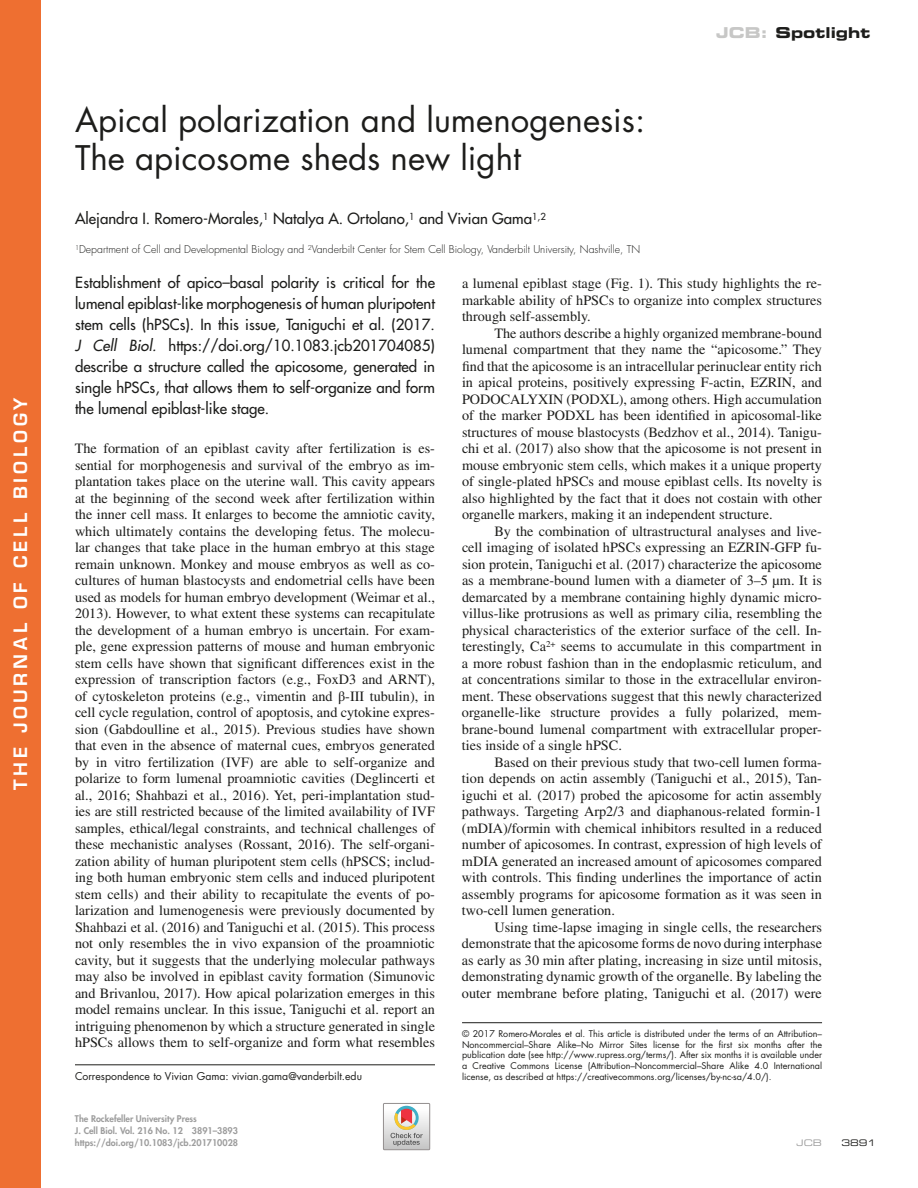
<style>
.page{position:relative;width:918px;height:1188px;background:#fff}
.page>*{position:absolute;margin:0;border:0;box-sizing:border-box;transform-origin:0 0}
.t1{font:33px/38.2px "Futura Std";color:#1d1d1b}
.t2{font:600 18px "Eurostile LT Std";letter-spacing:.205em;color:#fff}
.t3{font:500 15px/21px "Futura Std";color:#1d1d1b;text-align:justify}
.t4{font:15px "Eurostile LT Std Bold Ex 2";color:#1d1d1b}
.t5{font:14.25px/16.5px "Times LT Std";color:#1d1d1b;text-align:justify}
.t6{font:300 10.5px "Futura Std";color:#1d1d1b}
.t7{font:10.5px "Futura Std";color:#1d1d1b}
.t8{font:9px/10.8px "Futura Std";color:#1d1d1b;text-align:justify}
.t9{font:800 9px/12px "Futura Std";color:#9d9d9d}
.t10{font:9px "Eurostile LT Std Ex 2";color:#1d1d1b}
.t11{font:9px "Eurostile LT Std Ex 2";color:#9d9d9d}
.s1{color:#c7c7c6}
.s2{font-style:italic}
.s3{font-family:"STIX General"}
</style>
<div class="page">
<div style="left:0;top:0;width:40px;height:1188px;background:#ee6f31"></div>
<svg style="left:383px;top:1103px;width:47px;height:47px"></svg>
<hr style="left:75px;top:1065px;width:360px;height:1px;background:#1d1d1b">
<hr style="left:462px;top:1022px;width:360px;height:1px;background:#1d1d1b">
<p class="t2" style="left:9px;top:790px;width:395px;rotate:-90deg">THE JOURNAL OF CELL BIOLOGY</p>
<h1 class="t1" style="left:75px;top:101px;width:572px">Apical polarization and lumenogenesis:<br>The apicosome sheds new light</h1>
<p class="t3" style="left:75px;top:209px;width:472px">Alejandra I. Romero‑Morales,<sup>1</sup> Natalya A. Ortolano,<sup>1</sup> and Vivian Gama<sup>1,2</sup></p>
<p class="t6" style="left:75px;top:243px;width:567px"><sup>1</sup>Department of Cell and Developmental Biology and <sup>2</sup>Vanderbilt Center for Stem Cell Biology, Vanderbilt University, Nashville, TN</p>
<p class="t4" style="left:716px;top:22px;width:156px"><span class="s1">JCB:</span> Spotlight</p>
<p class="t3" style="left:75px;top:272px;width:362px">Establishment of apico–basal polarity is critical for the lumenal epiblast-like morphogenesis of human pluripotent stem cells (hPSCs). In this issue, Taniguchi et al. (2017.<br><span class="s2">J Cell Biol.</span> https://doi.org/10.1083.jcb201704085) describe a structure called the apicosome, generated in single hPSCs, that allows them to self-organize and form the lumenal epiblast-like stage.</p>
<p class="t5" style="left:462px;top:275px;width:362px">a lumenal epiblast stage (Fig. 1). This study highlights the re&shy;markable ability of hPSCs to organize into complex structures through self-assembly.</p>
<p class="t5" style="left:462px;top:324px;width:362px;text-indent:32px">The authors describe a highly organized membrane-bound lumenal compartment that they name the “apicosome.” They find that the apicosome is an intracellular perinuclear entity rich in apical proteins, positively expressing F-actin, EZRIN, and PODOCALYXIN (PODXL), among others. High accumulation of the marker PODXL has been identified in apicosomal-like structures of mouse blastocysts (Bedzhov et al., 2014). Tanigu&shy;chi et al. (2017) also show that the apicosome is not present in mouse embryonic stem cells, which makes it a unique property of single-plated hPSCs and mouse epiblast cells. Its novelty is also highlighted by the fact that it does not costain with other organelle markers, making it an independent structure.</p>
<p class="t5" style="left:462px;top:522px;width:362px;text-indent:32px">By the combination of ultrastructural analyses and live&shy;cell imaging of isolated hPSCs expressing an EZRIN-GFP fu&shy;sion protein, Taniguchi et al. (2017) characterize the apicosome as a membrane-bound lumen with a diameter of 3–5 µm. It is demarcated by a membrane containing highly dynamic micro&shy;villus-like protrusions as well as primary cilia, resembling the physical characteristics of the exterior surface of the cell. In&shy;terestingly, Ca<sup>2+</sup> seems to accumulate in this compartment in a more robust fashion than in the endoplasmic reticulum, and at concentrations similar to those in the extracellular environ&shy;ment. These observations suggest that this newly characterized organelle-like structure provides a fully polarized, mem&shy;brane-bound lumenal compartment with extracellular proper&shy;ties inside of a single hPSC.</p>
<p class="t5" style="left:462px;top:753px;width:362px;text-indent:32px">Based on their previous study that two-cell lumen forma&shy;tion depends on actin assembly (Taniguchi et al., 2015), Tan&shy;iguchi et al. (2017) probed the apicosome for actin assembly pathways. Targeting Arp2/3 and diaphanous-related formin-1 (mDIA)/formin with chemical inhibitors resulted in a reduced number of apicosomes. In contrast, expression of high levels of mDIA generated an increased amount of apicosomes compared with controls. This finding underlines the importance of actin assembly programs for apicosome formation as it was seen in two-cell lumen generation.</p>
<p class="t5" style="left:462px;top:918px;width:362px;text-indent:32px">Using time-lapse imaging in single cells, the researchers demonstrate that the apicosome forms de novo during interphase as early as 30 min after plating, increasing in size until mitosis, demonstrating dynamic growth of the organelle. By labeling the outer membrane before plating, Taniguchi et al. (2017) were</p>
<p class="t5" style="left:75px;top:440px;width:362px">The formation of an epiblast cavity after fertilization is es&shy;sential for morphogenesis and survival of the embryo as im&shy;plantation takes place on the uterine wall. This cavity appears at the beginning of the second week after fertilization within the inner cell mass. It enlarges to become the amniotic cavity, which ultimately contains the developing fetus. The molecu&shy;lar changes that take place in the human embryo at this stage remain unknown. Monkey and mouse embryos as well as co&shy;cultures of human blastocysts and endometrial cells have been used as models for human embryo development (Weimar et al., 2013). However, to what extent these systems can recapitulate the development of a human embryo is uncertain. For exam&shy;ple, gene expression patterns of mouse and human embryonic stem cells have shown that significant differences exist in the expression of transcription factors (e.g., FoxD3 and ARNT), of cytoskeleton proteins (e.g., vimentin and <span class="s3">β</span>-III tubulin), in cell cycle regulation, control of apoptosis, and cytokine expres&shy;sion (Gabdoulline et al., 2015). Previous studies have shown that even in the absence of maternal cues, embryos generated by in vitro fertilization (IVF) are able to self-organize and polarize to form lumenal proamniotic cavities (Deglincerti et al., 2016; Shahbazi et al., 2016). Yet, peri-implantation stud&shy;ies are still restricted because of the limited availability of IVF samples, ethical/legal constraints, and technical challenges of these mechanistic analyses (Rossant, 2016). The self-organi&shy;zation ability of human pluripotent stem cells (hPSCS; includ&shy;ing both human embryonic stem cells and induced pluripotent stem cells) and their ability to recapitulate the events of po&shy;larization and lumenogenesis were previously documented by Shahbazi et al. (2016) and Taniguchi et al. (2015). This process not only resembles the in vivo expansion of the proamniotic cavity, but it suggests that the underlying molecular pathways may also be involved in epiblast cavity formation (Simunovic and Brivanlou, 2017). How apical polarization emerges in this model remains unclear. In this issue, Taniguchi et al. report an intriguing phenomenon by which a structure generated in single hPSCs allows them to self-organize and form what resembles</p>
<p class="t8" style="left:462px;top:1028px;width:362px">© 2017 Romero-Morales et al. This article is distributed under the terms of an Attribution– Noncommercial–Share Alike–No Mirror Sites license for the first six months after the publication date (see http://www.rupress.org/terms/). After six months it is available under a Creative Commons License (Attribution–Noncommercial–Share Alike 4.0 International</p>
<p class="t7" style="left:75px;top:1069px;width:289px">Correspondence to Vivian Gama: vivian.gama@vanderbilt.edu</p>
<p class="t8" style="left:462px;top:1071px;width:311px">license, as described at https://creativecommons.org/licenses/by-nc-sa/4.0/).</p>
<p class="t9" style="left:75px;top:1112px;width:165px">The Rockefeller University Press<br>J. Cell Biol. Vol. 216 No. 12 3891–3893 https://doi.org/10.1083/jcb.201710028</p>
<p class="t11" style="left:796px;top:1136px;width:27px">JCB</p>
<p class="t10" style="left:842px;top:1136px;width:36px">3891</p>
</div>
